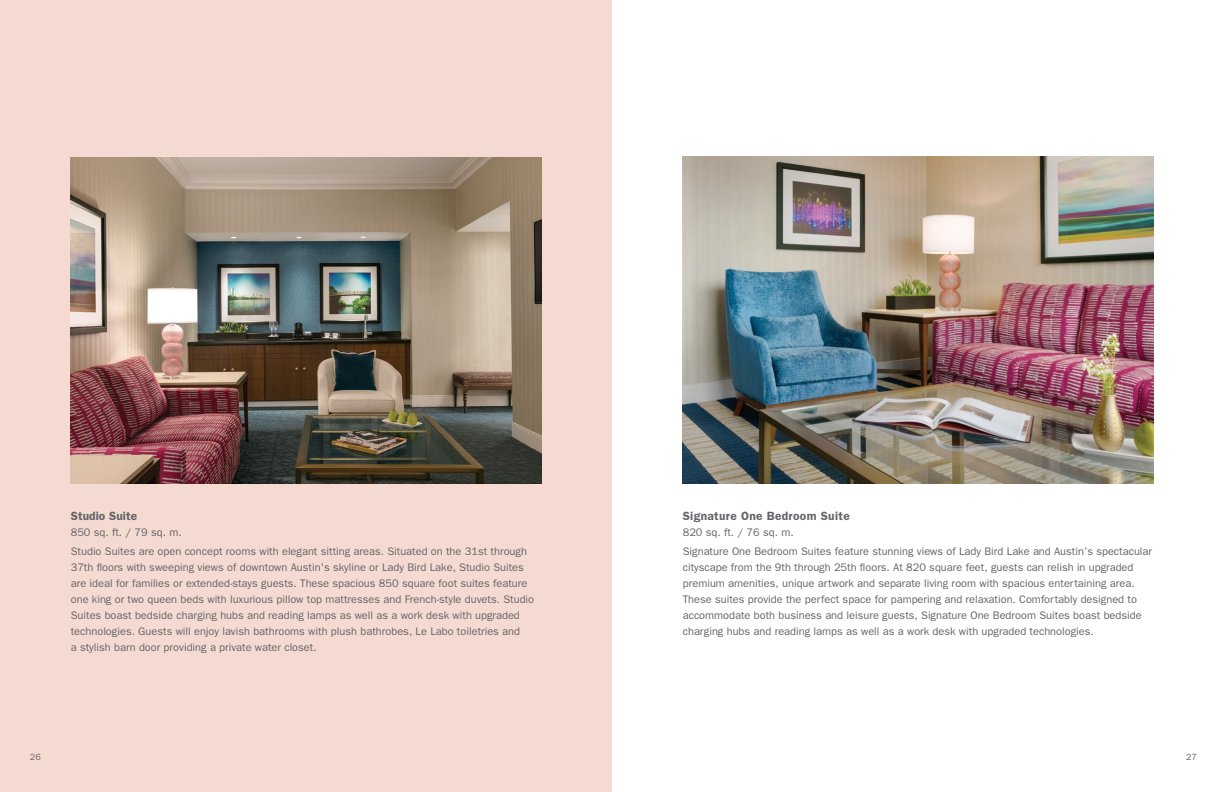
<style>
.page{position:relative;width:1224px;height:792px;background:#fff}
.page>*{position:absolute;margin:0;border:0;box-sizing:border-box;transform-origin:0 0}
.t1{font:600 12px "Franklin Gothic";letter-spacing:.025em;color:#636569}
.t2{font:600 12px "Franklin Gothic";letter-spacing:.005em;color:#636569}
.t3{font:11px/16px "Franklin Gothic";color:#636569}
.t4{font:9px "Franklin Gothic";color:#636569}
</style>
<div class="page">
<div style="left:0;top:0;width:612px;height:792px;background:#f5dad1"></div>
<img style="left:71px;top:157px;width:470px;height:327px">
<img style="left:683px;top:157px;width:470px;height:327px">
<p class="t2" style="left:71px;top:509px;width:68px">Studio Suite</p>
<p class="t3" style="left:71px;top:523px;width:458px;line-height:19px">850 sq. ft. / 79 sq. m.<br>Studio Suites are open concept rooms with elegant sitting areas. Situated on the 31st through</p>
<p class="t3" style="left:71px;top:560px;width:465px">37th floors with sweeping views of downtown Austin's skyline or Lady Bird Lake, Studio Suites are ideal for families or extended-stays guests. These spacious 850 square foot suites feature one king or two queen beds with luxurious pillow top mattresses and French-style duvets. Studio Suites boast bedside charging hubs and reading lamps as well as a work desk with upgraded technologies. Guests will enjoy lavish bathrooms with plush bathrobes, Le Labo toiletries and<br>a stylish barn door providing a private water closet.</p>
<p class="t1" style="left:683px;top:509px;width:169px">Signature One Bedroom Suite</p>
<p class="t3" style="left:683px;top:523px;width:471px;line-height:19px">820 sq. ft. / 76 sq. m.<br>Signature One Bedroom Suites feature stunning views of Lady Bird Lake and Austin’s spectacular</p>
<p class="t3" style="left:683px;top:560px;width:460px">cityscape from the 9th through 25th floors. At 820 square feet, guests can relish in upgraded premium amenities, unique artwork and separate living room with spacious entertaining area.<br>These suites provide the perfect space for pampering and relaxation. Comfortably designed to accommodate both business and leisure guests, Signature One Bedroom Suites boast bedside charging hubs and reading lamps as well as a work desk with upgraded technologies.</p>
<p class="t4" style="left:30px;top:752px;width:13px">26</p>
<p class="t4" style="left:1186px;top:752px;width:12px">27</p>
</div>
